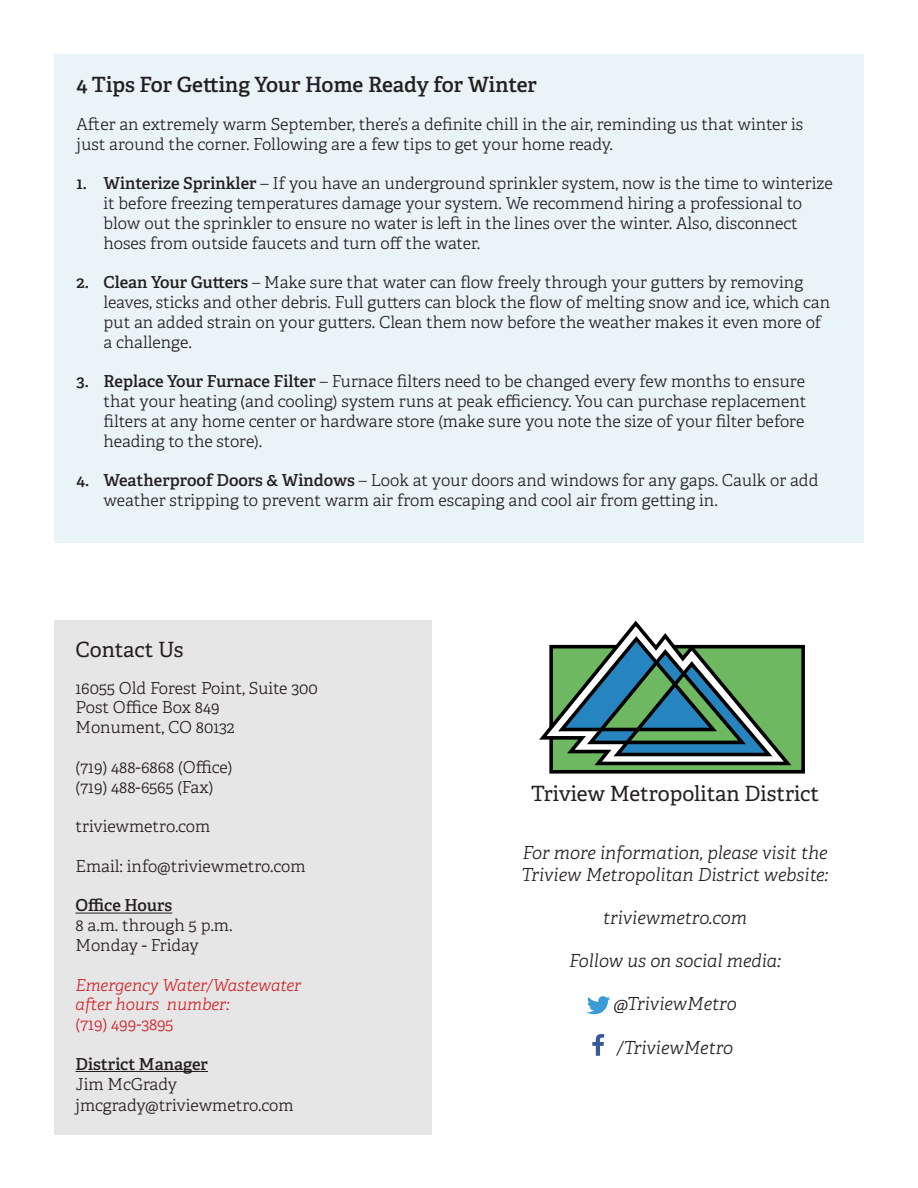
<style>
.page{position:relative;width:918px;height:1188px;background:#fff}
.page>*{position:absolute;margin:0;border:0;box-sizing:border-box;transform-origin:0 0}
.t1{font:600 21px "Adelle";color:#231f20}
.t2{font:21px "Adelle";color:#231f20}
.t3{font:italic 300 18px "Adelle";color:#231f20}
.t4{font:300 16.5px/19.8px "Adelle";color:#231f20}
.t5{font:italic 300 16.5px "Adelle";color:#d1232a}
.t6{font:600 16.5px "Adelle";color:#231f20}
.t7{font:300 16.5px "Adelle";letter-spacing:-.02em;color:#d1232a}
.s1{font-weight:600}
</style>
<div class="page">
<div style="left:54px;top:621px;width:378px;height:514px;background:#e6e6e6"></div>
<svg style="left:539px;top:621px;width:266px;height:153px"></svg>
<hr style="left:76px;top:913px;width:96px;height:1px;background:#231f20">
<hr style="left:76px;top:1071px;width:132px;height:1px;background:#231f20">
<svg style="left:592px;top:1034px;width:12px;height:22px"></svg>
<svg style="left:587px;top:996px;width:23px;height:18px"></svg>
<div style="left:54px;top:54px;width:810px;height:488px;background:#e9f3f8"></div>
<p class="t1" style="left:77px;top:72px;width:462px">4 Tips For Getting Your Home Ready for Winter</p>
<p class="t4" style="left:77px;top:115px;width:728px">After an extremely warm September, there’s a definite chill in the air, reminding us that winter is just around the corner. Following are a few tips to get your home ready.</p>
<p class="t4" style="left:104px;top:174px;width:731px;text-indent:-27px"><span class="s1">1. Winterize Sprinkler</span> – If you have an underground sprinkler system, now is the time to winterize it before freezing temperatures damage your system. We recommend hiring a professional to blow out the sprinkler to ensure no water is left in the lines over the winter. Also, disconnect hoses from outside faucets and turn off the water.</p>
<p class="t4" style="left:104px;top:273px;width:728px;text-indent:-27px"><span class="s1">2. Clean Your Gutters</span> – Make sure that water can flow freely through your gutters by removing leaves, sticks and other debris. Full gutters can block the flow of melting snow and ice, which can put an added strain on your gutters. Clean them now before the weather makes it even more of a challenge.</p>
<p class="t4" style="left:104px;top:372px;width:704px;text-align:justify;text-indent:-27px"><span class="s1">3. Replace Your Furnace Filter</span> – Furnace filters need to be changed every few months to ensure that your heating (and cooling) system runs at peak efficiency. You can purchase replacement filters at any home center or hardware store (make sure you note the size of your filter before heading to the store).</p>
<p class="t4" style="left:104px;top:471px;width:716px;text-indent:-27px"><span class="s1">4. Weatherproof Doors &amp; Windows</span> – Look at your doors and windows for any gaps. Caulk or add weather stripping to prevent warm air from escaping and cool air from getting in.</p>
<p class="t2" style="left:76px;top:637px;width:109px">Contact Us</p>
<p class="t4" style="left:76px;top:678px;width:244px">16055 Old Forest Point, Suite 300</p>
<p class="t4" style="left:76px;top:698px;width:146px">Post Office Box 849</p>
<p class="t4" style="left:76px;top:718px;width:160px">Monument, CO 80132</p>
<p class="t4" style="left:76px;top:757px;width:158px">(719) 488-6868 (Office)</p>
<p class="t4" style="left:76px;top:777px;width:139px">(719) 488-6565 (Fax)</p>
<p class="t4" style="left:76px;top:817px;width:136px">triviewmetro.com</p>
<p class="t4" style="left:76px;top:856px;width:231px">Email: info@triviewmetro.com</p>
<p class="t6" style="left:76px;top:895px;width:98px">Office Hours</p>
<p class="t4" style="left:76px;top:916px;width:158px">8 a.m. through 5 p.m.</p>
<p class="t4" style="left:76px;top:936px;width:125px">Monday - Friday</p>
<p class="t5" style="left:76px;top:975px;width:227px">Emergency Water/Wastewater</p>
<p class="t5" style="left:76px;top:994px;width:156px">after hours number:</p>
<p class="t7" style="left:76px;top:1014px;width:99px">(719) 499-3895</p>
<p class="t6" style="left:76px;top:1054px;width:134px">District Manager</p>
<p class="t4" style="left:76px;top:1074px;width:103px">Jim McGrady</p>
<p class="t4" style="left:76px;top:1096px;width:219px">jmcgrady@triviewmetro.com</p>
<p class="t2" style="left:531px;top:781px;width:289px">Triview Metropolitan District</p>
<p class="t3" style="left:522px;top:842px;width:307px">For more information, please visit the</p>
<p class="t3" style="left:522px;top:863px;width:308px">Triview Metropolitan District website:</p>
<p class="t3" style="left:603px;top:907px;width:145px">triviewmetro.com</p>
<p class="t3" style="left:569px;top:950px;width:213px">Follow us on social media:</p>
<p class="t3" style="left:613px;top:993px;width:125px">@TriviewMetro</p>
<p class="t3" style="left:617px;top:1036px;width:118px">/TriviewMetro</p>
</div>
